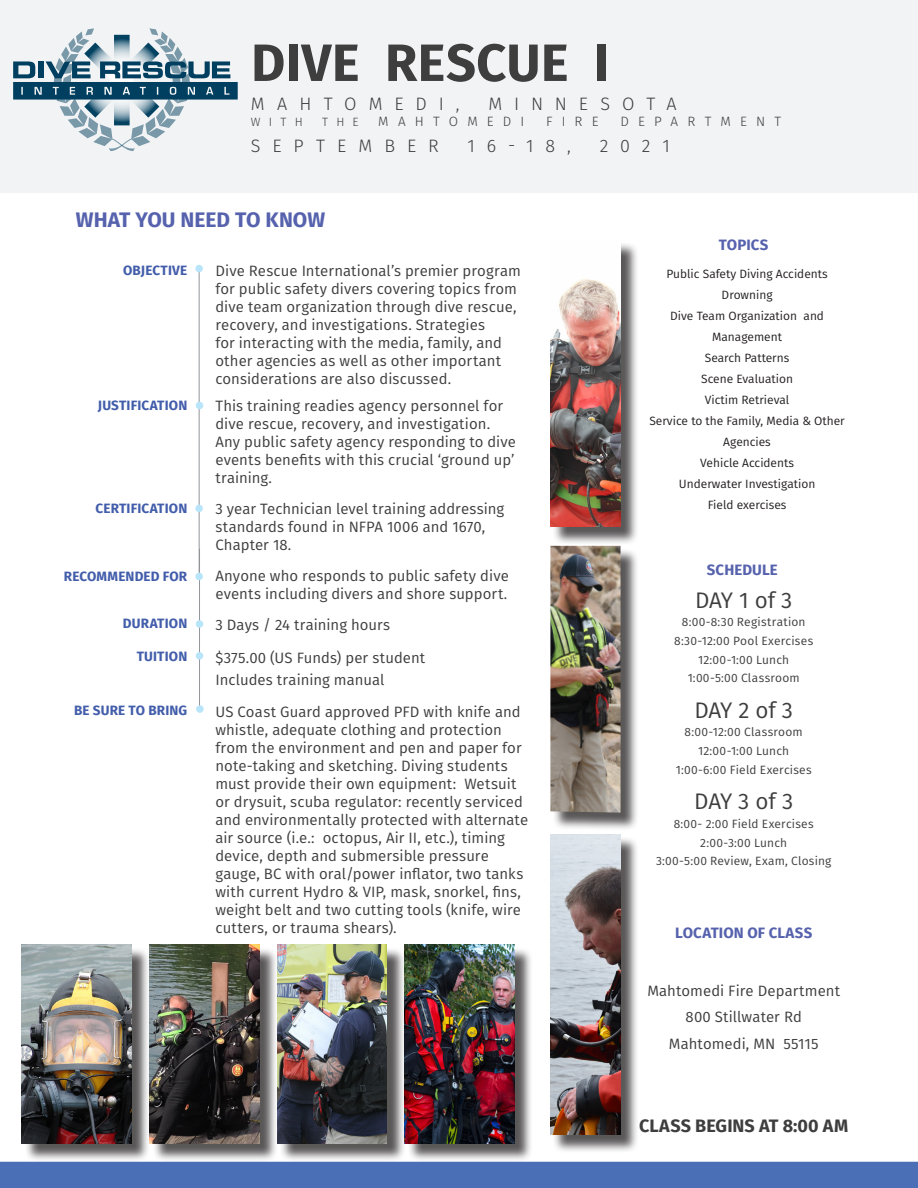
<style>
.page{position:relative;width:918px;height:1188px;background:#fff}
.page>*{position:absolute;margin:0;border:0;box-sizing:border-box;transform-origin:0 0}
.Name{font:700 52.5px "Fira Sans";letter-spacing:.005em;color:#3e3e3f}
.Symbol_1{font:22.5px "Fira Sans";letter-spacing:-.015em;color:#3e3e3f}
.Title_1{font:700 21px "Fira Sans";color:#5662ad}
.Editorial_Designer{font:300 18px "Fira Sans";letter-spacing:.66em;color:#3e3e3f}
.Symbol_2{font:700 18px "Fira Sans";color:#3e3e3f}
.Body_Text{font:15px/18px "Fira Sans";letter-spacing:.005em;color:#3e3e3f}
.Symbol_2-2{font:15px "Fira Sans";letter-spacing:.005em;color:#3e3e3f}
.Title_1-2{font:700 15px "Fira Sans";letter-spacing:.01em;color:#5662ad}
.Subtitle_2_-_9pts{font:700 13.5px "Fira Sans";letter-spacing:.01em;color:#425daa}
.Editorial_Designer-2{font:300 13.5px "Fira Sans";letter-spacing:.68em;color:#3e3e3f}
.Bullet_List{font:12px/21px "Fira Sans";color:#231f20;text-align:center}
.BT_8pts{font:12px "Fira Sans";letter-spacing:.02em;color:#3e3e3f}
.Editorial_Designer-3{font:300 12px "Fira Sans";letter-spacing:.69em;color:#3e3e3f}
</style>
<div class="page">
<div style="left:0;top:0;width:918px;height:192px;background:#f2f3f4"></div>
<hr style="left:199px;top:268px;width:1px;height:305px;background:#939598">
<hr style="left:199px;top:549px;width:1px;height:160px;background:#939598">
<svg style="left:13px;top:28px;width:225px;height:123px"></svg>
<div style="left:195px;top:265px;width:8px;height:7px;background:#b9e5fa;border-radius:50%"></div>
<div style="left:195px;top:505px;width:8px;height:7px;background:#b9e5fa;border-radius:50%"></div>
<div style="left:196px;top:652px;width:7px;height:8px;background:#b9e5fa;border-radius:50%"></div>
<div style="left:196px;top:402px;width:7px;height:7px;background:#b9e5fa;border-radius:50%"></div>
<div style="left:196px;top:620px;width:7px;height:8px;background:#b9e5fa;border-radius:50%"></div>
<div style="left:195px;top:573px;width:8px;height:7px;background:#b9e5fa;border-radius:50%"></div>
<div style="left:196px;top:705px;width:8px;height:8px;background:#b9e5fa;border-radius:50%"></div>
<div style="left:0;top:1162px;width:918px;height:26px;background:#4b6fb7"></div>
<div style="left:24px;top:947px;width:126px;height:215px;background:#231f20;opacity:.75"></div>
<img style="left:22px;top:945px;width:110px;height:199px">
<div style="left:152px;top:947px;width:126px;height:216px;background:#231f20;opacity:.75"></div>
<img style="left:150px;top:945px;width:109px;height:199px">
<div style="left:280px;top:947px;width:126px;height:215px;background:#231f20;opacity:.75"></div>
<img style="left:277px;top:945px;width:110px;height:199px">
<div style="left:553px;top:242px;width:86px;height:303px;background:#231f20;opacity:.75"></div>
<img style="left:550px;top:242px;width:71px;height:285px">
<div style="left:553px;top:548px;width:86px;height:283px;background:#231f20;opacity:.75"></div>
<img style="left:550px;top:546px;width:71px;height:267px">
<div style="left:553px;top:837px;width:86px;height:317px;background:#231f20;opacity:.75"></div>
<img style="left:550px;top:834px;width:71px;height:301px">
<div style="left:407px;top:947px;width:127px;height:215px;background:#231f20;opacity:.75"></div>
<img style="left:405px;top:945px;width:110px;height:199px">
<p class="Name" style="left:251px;top:19px;width:360px">DIVE RESCUE I</p>
<p class="Editorial_Designer" style="left:251px;top:91px;width:210px">MAHTOMEDI,</p>
<p class="Editorial_Designer" style="left:489px;top:91px;width:190px">MINNESOTA</p>
<p class="Editorial_Designer-3" style="left:251px;top:113px;width:53px">WITH</p>
<p class="Editorial_Designer-3" style="left:322px;top:113px;width:38px">THE</p>
<p class="Editorial_Designer-2" style="left:378px;top:112px;width:148px">MAHTOMEDI</p>
<p class="Editorial_Designer-2" style="left:546px;top:112px;width:54px">FIRE</p>
<p class="Editorial_Designer-2" style="left:620px;top:112px;width:162px">DEPARTMENT</p>
<p class="Editorial_Designer" style="left:251px;top:133px;width:189px">SEPTEMBER</p>
<p class="Editorial_Designer" style="left:468px;top:133px;width:105px">16-18,</p>
<p class="Editorial_Designer" style="left:600px;top:133px;width:72px">2021</p>
<p class="Title_1" style="left:76px;top:202px;width:251px">WHAT YOU NEED TO KNOW</p>
<p class="Subtitle_2_-_9pts" style="left:123px;top:259px;width:66px">OBJECTIVE</p>
<p class="Body_Text" style="left:215px;top:261px;width:307px">Dive Rescue International’s premier program for public safety divers covering topics from dive team organization through dive rescue, recovery, and investigations. Strategies<br>for interacting with the media, family, and other agencies as well as other important considerations are also discussed.</p>
<p class="Subtitle_2_-_9pts" style="left:98px;top:394px;width:91px">JUSTIFICATION</p>
<p class="Body_Text" style="left:215px;top:396px;width:302px">This training readies agency personnel for dive rescue, recovery, and investigation.<br>Any public safety agency responding to dive events benefits with this crucial ‘ground up’ training.</p>
<p class="Subtitle_2_-_9pts" style="left:96px;top:497px;width:93px">CERTIFICATION</p>
<p class="Body_Text" style="left:215px;top:500px;width:290px">3 year Technician level training addressing standards found in NFPA 1006 and 1670,<br>Chapter 18.</p>
<p class="Subtitle_2_-_9pts" style="left:64px;top:565px;width:125px">RECOMMENDED FOR</p>
<p class="Body_Text" style="left:215px;top:566px;width:295px">Anyone who responds to public safety dive events including divers and shore support.</p>
<p class="Subtitle_2_-_9pts" style="left:123px;top:612px;width:66px">DURATION</p>
<p class="Body_Text" style="left:215px;top:615px;width:176px">3 Days / 24 training hours</p>
<p class="Subtitle_2_-_9pts" style="left:137px;top:645px;width:52px">TUITION</p>
<p class="Body_Text" style="left:215px;top:648px;width:211px">$375.00 (US Funds) per student</p>
<p class="Body_Text" style="left:215px;top:670px;width:171px">Includes training manual</p>
<p class="Subtitle_2_-_9pts" style="left:74px;top:699px;width:115px">BE SURE TO BRING</p>
<p class="Body_Text" style="left:215px;top:702px;width:314px">US Coast Guard approved PFD with knife and whistle, adequate clothing and protection from the environment and pen and paper for note-taking and sketching. Diving students must provide their own equipment: Wetsuit or drysuit, scuba regulator: recently serviced and environmentally protected with alternate air source (i.e.: octopus, Air II, etc.), timing device, depth and submersible pressure gauge, BC with oral/power inflator, two tanks with current Hydro &amp; VIP, mask, snorkel, fins, weight belt and two cutting tools (knife, wire cutters, or trauma shears).</p>
<p class="Title_1-2" style="left:719px;top:232px;width:51px">TOPICS</p>
<p class="Bullet_List" style="left:667px;top:263px;width:163px">Public Safety Diving Accidents</p>
<p class="Bullet_List" style="left:722px;top:284px;width:52px">Drowning</p>
<p class="Bullet_List" style="left:670px;top:305px;width:155px">Dive Team Organization and<br>Management</p>
<p class="Bullet_List" style="left:705px;top:347px;width:86px">Search Patterns</p>
<p class="Bullet_List" style="left:701px;top:368px;width:93px">Scene Evaluation</p>
<p class="Bullet_List" style="left:705px;top:389px;width:86px">Victim Retrieval</p>
<p class="Bullet_List" style="left:649px;top:410px;width:197px">Service to the Family, Media &amp; Other<br>Agencies</p>
<p class="Bullet_List" style="left:700px;top:452px;width:95px">Vehicle Accidents</p>
<p class="Bullet_List" style="left:679px;top:473px;width:138px">Underwater Investigation</p>
<p class="Bullet_List" style="left:708px;top:494px;width:80px">Field exercises</p>
<p class="Title_1-2" style="left:707px;top:557px;width:72px">SCHEDULE</p>
<p class="Symbol_1" style="left:695px;top:583px;width:99px">DAY 1 of 3</p>
<p class="BT_8pts" style="left:682px;top:613px;width:125px">8:00-8:30 Registration</p>
<p class="BT_8pts" style="left:674px;top:632px;width:141px">8:30-12:00 Pool Exercises</p>
<p class="BT_8pts" style="left:698px;top:650px;width:93px">12:00-1:00 Lunch</p>
<p class="BT_8pts" style="left:688px;top:669px;width:113px">1:00-5:00 Classroom</p>
<p class="Symbol_1" style="left:694px;top:693px;width:100px">DAY 2 of 3</p>
<p class="BT_8pts" style="left:685px;top:723px;width:120px">8:00-12:00 Classroom</p>
<p class="BT_8pts" style="left:698px;top:742px;width:93px">12:00-1:00 Lunch</p>
<p class="BT_8pts" style="left:676px;top:761px;width:137px">1:00-6:00 Field Exercises</p>
<p class="Symbol_1" style="left:694px;top:785px;width:100px">DAY 3 of 3</p>
<p class="BT_8pts" style="left:674px;top:815px;width:141px">8:00- 2:00 Field Exercises</p>
<p class="BT_8pts" style="left:700px;top:833px;width:88px">2:00-3:00 Lunch</p>
<p class="BT_8pts" style="left:656px;top:852px;width:177px">3:00-5:00 Review, Exam, Closing</p>
<p class="Title_1-2" style="left:675px;top:920px;width:139px">LOCATION OF CLASS</p>
<p class="Symbol_2-2" style="left:647px;top:980px;width:194px">Mahtomedi Fire Department</p>
<p class="Symbol_2-2" style="left:686px;top:1006px;width:118px">800 Stillwater Rd</p>
<p class="Symbol_2-2" style="left:669px;top:1033px;width:151px">Mahtomedi, MN 55115</p>
<p class="Symbol_2" style="left:639px;top:1111px;width:210px">CLASS BEGINS AT 8:00 AM</p>
</div>
